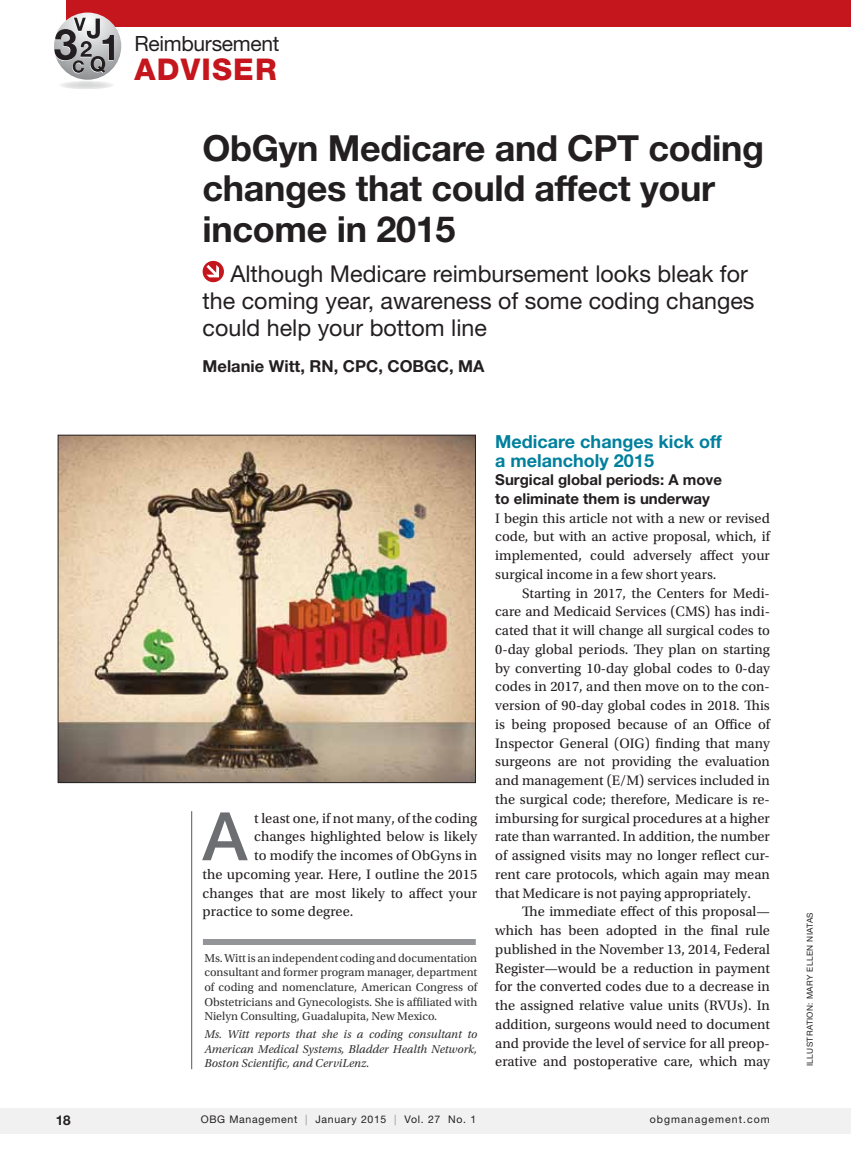
<style>
.page{position:relative;width:851px;height:1161px;background:#fff}
.page>*{position:absolute;margin:0;border:0;box-sizing:border-box;transform-origin:0 0}
.t1{font:500 66.9px "Helvetica Neue LT Std";color:#6d6e71}
.t2{font:700 36px/40.5px "Helvetica Neue LT Std";letter-spacing:-.01em;color:#231f20}
.t3{font:800 30px "Helvetica Neue LT Std";letter-spacing:.04em;color:#c4161c}
.t4{font:23.25px/27px "Helvetica Neue LT Std";color:#231f20}
.t5{font:21px "Helvetica Neue LT Std";letter-spacing:-.015em;color:#231f20}
.t6{font:700 18px/18.8px "Helvetica Neue LT Std";color:#00809d}
.t7{font:700 16.5px "Helvetica Neue LT Std";color:#231f20}
.t8{font:700 15px/18.8px "Helvetica Neue LT Std";color:#231f20}
.t9{font:14.4px/18.8px "Utopia Std";color:#231f20;text-align:justify}
.t10{font:700 13.5px "Helvetica Neue LT Std";color:#231f20}
.t11{font:12px/14.7px "Utopia Std";color:#333132;text-align:justify}
.t12{font:italic 12px/14.7px "Utopia Std";color:#333132;text-align:justify}
.t13{font:10.5px "Helvetica Neue LT Std";letter-spacing:.065em;color:#231f20}
.t14{font:10.5px "Helvetica Neue LT Std";letter-spacing:.1em;color:#231f20}
.t15{font:8.25px "Helvetica Neue LT Std";letter-spacing:.05em;color:#231f20}
.s1{color:#939598}
</style>
<div class="page">
<hr style="left:191px;top:811px;width:1px;height:258px;background:#58595b">
<div style="left:0;top:1108px;width:850px;height:26px;background:#f1f1f2"></div>
<div style="left:66px;top:0;width:784px;height:27px;background:#c4161c"></div>
<svg style="left:58px;top:81px;width:57px;height:8px"></svg>
<svg style="left:54px;top:13px;width:67px;height:67px"></svg>
<svg style="left:54px;top:18px;width:60px;height:55px;background:#9c9a9b"></svg>
<svg style="left:203px;top:261px;width:21px;height:21px"></svg>
<div style="left:203px;top:939px;width:273px;height:6px;background:#939598"></div>
<img style="left:60px;top:437px;width:414px;height:344px">
<div style="left:58px;top:435px;width:418px;height:348px;border:1px solid #231f20"></div>
<h3 class="t5" style="left:134px;top:31px;width:146px">Reimbursement</h3>
<h3 class="t3" style="left:134px;top:52px;width:144px">ADVISER</h3>
<h2 class="t2" style="left:202px;top:127px;width:563px">ObGyn Medicare and CPT coding changes that could affect your income in 2015</h2>
<h3 class="t4" style="left:202px;top:260px;width:553px;text-indent:28px">Although Medicare reimbursement looks bleak for the coming year, awareness of some coding changes could help your bottom line</h3>
<p class="t7" style="left:202px;top:356px;width:283px">Melanie Witt, RN, CPC, COBGC, MA</p>
<h1 class="t1" style="left:202px;top:797px;width:46px">A</h1>
<p class="t9" style="left:254px;top:809px;width:224px">t least one, if not many, of the coding</p>
<p class="t9" style="left:254px;top:828px;width:224px">changes highlighted below is likely</p>
<p class="t9" style="left:254px;top:846px;width:224px">to modify the incomes of ObGyns in</p>
<p class="t9" style="left:202px;top:865px;width:276px">the upcoming year. Here, I outline the 2015</p>
<p class="t9" style="left:202px;top:884px;width:276px">changes that are most likely to affect your</p>
<p class="t9" style="left:202px;top:903px;width:152px">practice to some degree.</p>
<p class="t11" style="left:204px;top:951px;width:274px">Ms. Witt is an independent coding and documentation consultant and former program manager, department of coding and nomenclature, American Congress of Obstetricians and Gynecologists. She is affiliated with Nielyn Consulting, Guadalupita, New Mexico.</p>
<p class="t12" style="left:204px;top:1027px;width:274px">Ms. Witt reports that she is a coding consultant to American Medical Systems, Bladder Health Network, Boston Scientific, and CerviLenz.</p>
<p class="t6" style="left:495px;top:432px;width:228px">Medicare changes kick off a melancholy 2015</p>
<p class="t8" style="left:495px;top:470px;width:228px">Surgical global periods: A move to eliminate them is underway</p>
<p class="t9" style="left:495px;top:509px;width:276px">I begin this article not with a new or revised code, but with an active proposal, which, if implemented, could adversely affect your surgical income in a few short years.</p>
<p class="t9" style="left:495px;top:584px;width:276px;text-indent:27px">Starting in 2017, the Centers for Medi&shy;care and Medicaid Services (CMS) has indi&shy;cated that it will change all surgical codes to 0-day global periods. They plan on starting by converting 10-day global codes to 0-day codes in 2017, and then move on to the con&shy;version of 90-day global codes in 2018. This is being proposed because of an Office of Inspector General (OIG) finding that many surgeons are not providing the evaluation and management (E/M) services included in the surgical code; therefore, Medicare is re&shy;imbursing for surgical procedures at a higher rate than warranted. In addition, the number of assigned visits may no longer reflect cur&shy;rent care protocols, which again may mean that Medicare is not paying appropriately.</p>
<p class="t9" style="left:495px;top:903px;width:276px;text-indent:27px">The immediate effect of this proposal— which has been adopted in the final rule published in the November 13, 2014, Federal Register—would be a reduction in payment for the converted codes due to a decrease in the assigned relative value units (RVUs). In addition, surgeons would need to document and provide the level of service for all preop&shy;erative and postoperative care, which may</p>
<p class="t10" style="left:56px;top:1112px;width:17px">18</p>
<p class="t13" style="left:201px;top:1114px;width:277px">OBG Management <span class="s1">|</span> January 2015 <span class="s1">|</span> Vol. 27 No. 1</p>
<p class="t14" style="left:649px;top:1114px;width:122px">obgmanagement.com</p>
<p class="t15" style="left:804px;top:1066px;width:156px;rotate:-90deg">illustration: mary ellen n iatas</p>
</div>
